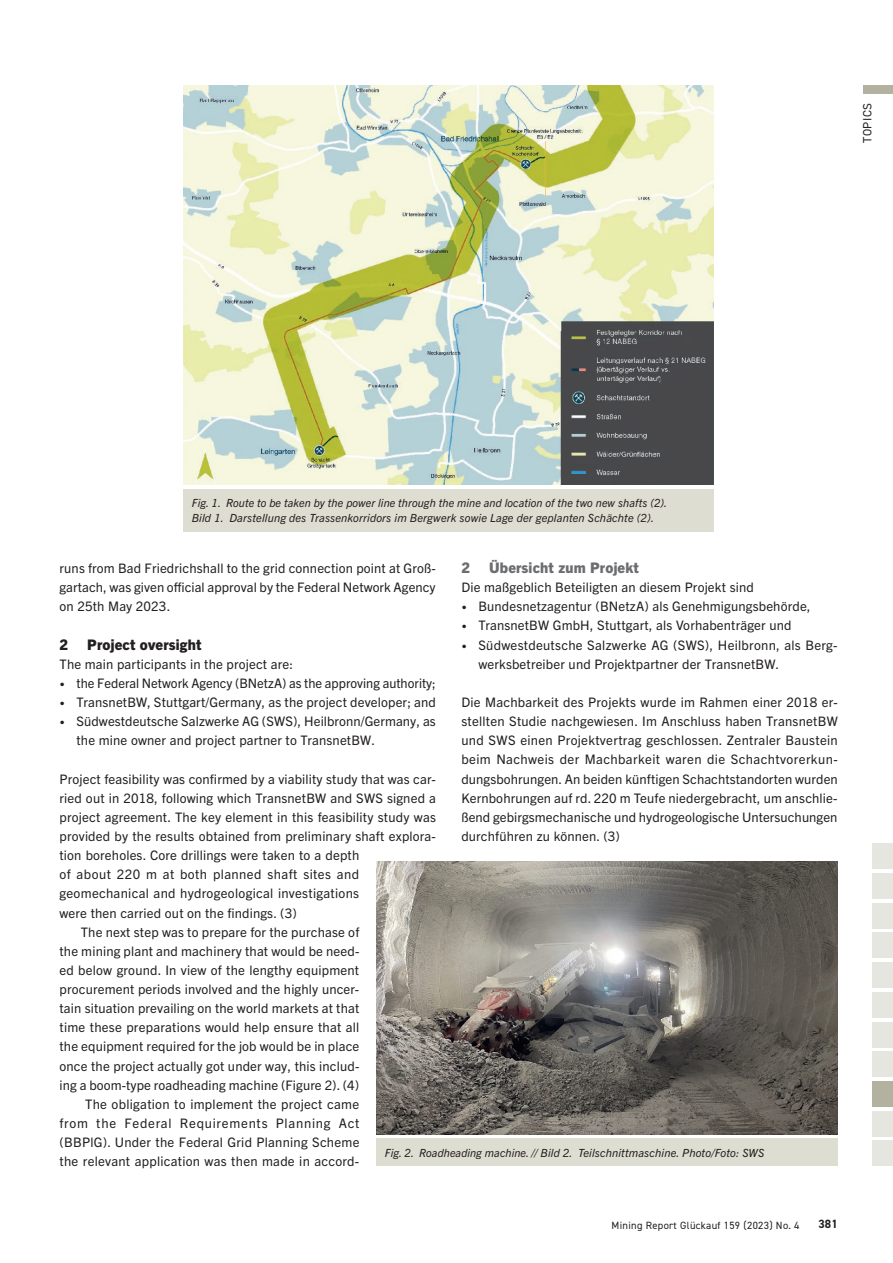
<style>
.page{position:relative;width:893px;height:1263px;background:#fff}
.page>*{position:absolute;margin:0;border:0;box-sizing:border-box;transform-origin:0 0}
.t1{font:800 14.7px "Trade Gothic Next LT Pro";letter-spacing:.01em;color:#6c6d70}
.t2{font:800 14.7px "Trade Gothic Next LT Pro";letter-spacing:.01em;color:#231f20}
.t3{font:13.2px/19.2px "Trade Gothic Next LT Pro";letter-spacing:.01em;color:#231f20}
.t4{font:13.2px "Trade Gothic Next LT Pro";letter-spacing:.035em;color:#231f20}
.t5{font:13.2px "Trade Gothic Next LT Pro";letter-spacing:.055em;color:#231f20}
.t6{font:12px "DIN2014";letter-spacing:.045em;color:#231f20}
.t7{font:700 12px "DIN2014";color:#231f20}
.t8{font:italic 11.25px/15px "Trade Gothic Next LT Pro";letter-spacing:.01em;color:#231f20}
.t9{font:10.5px "DIN2014";letter-spacing:.03em;color:#231f20}
.s1{font-family:"Segoe UI";font-weight:700}
</style>
<div class="page">
<div style="left:863px;top:85px;width:30px;height:9px;background:#b3b2a1"></div>
<div style="left:872px;top:1141px;width:21px;height:25px;background:#e6e6e1"></div>
<div style="left:872px;top:1111px;width:21px;height:26px;background:#e6e6e1"></div>
<div style="left:872px;top:1051px;width:21px;height:26px;background:#e6e6e1"></div>
<div style="left:872px;top:1022px;width:21px;height:25px;background:#e6e6e1"></div>
<div style="left:872px;top:992px;width:21px;height:25px;background:#e6e6e1"></div>
<div style="left:872px;top:962px;width:21px;height:26px;background:#e6e6e1"></div>
<div style="left:872px;top:932px;width:21px;height:26px;background:#e6e6e1"></div>
<div style="left:872px;top:903px;width:21px;height:25px;background:#e6e6e1"></div>
<div style="left:872px;top:873px;width:21px;height:25px;background:#e6e6e1"></div>
<div style="left:872px;top:843px;width:21px;height:26px;background:#e6e6e1"></div>
<div style="left:872px;top:1081px;width:21px;height:26px;background:#b3b2a1"></div>
<img style="left:183px;top:85px;width:531px;height:399px">
<img style="left:376px;top:861px;width:462px;height:273px">
<div style="left:183px;top:489px;width:531px;height:43px;background:#deddd1"></div>
<div style="left:376px;top:1138px;width:462px;height:28px;background:#deddd1"></div>
<p class="t6" style="left:860px;top:143px;width:42px;rotate:-90deg">TOPICS</p>
<p class="t8" style="left:192px;top:495px;width:477px">Fig. 1. Route to be taken by the power line through the mine and location of the two new shafts (2).<br>Bild 1. Darstellung des Trassenkorridors im Bergwerk sowie Lage der geplanten Schächte (2).</p>
<p class="t1" style="left:461px;top:557px;width:10px">2</p>
<p class="t1" style="left:489px;top:557px;width:151px">Übersicht zum Projekt</p>
<p class="t3" style="left:461px;top:577px;width:294px">Die maßgeblich Beteiligten an diesem Projekt sind</p>
<p class="t3" style="left:461px;top:596px;width:351px"><span class="s1">•</span> Bundesnetzagentur (BNetzA) als Genehmigungsbehörde,</p>
<p class="t3" style="left:461px;top:615px;width:332px"><span class="s1">•</span> TransnetBW GmbH, Stuttgart, als Vorhabenträger und</p>
<p class="t3" style="left:478px;top:634px;width:361px;text-indent:-17px"><span class="s1">•</span> Südwestdeutsche Salzwerke AG (SWS), Heilbronn, als Berg&shy;werksbetreiber und Projektpartner der TransnetBW.</p>
<p class="t3" style="left:461px;top:692px;width:378px;text-align:justify">Die Machbarkeit des Projekts wurde im Rahmen einer 2018 er&shy;stellten Studie nachgewiesen. Im Anschluss haben TransnetBW und SWS einen Projektvertrag geschlossen. Zentraler Baustein beim Nachweis der Machbarkeit waren die Schachtvorerkun&shy;dungsbohrungen. An beiden künftigen Schachtstandorten wurden Kernbohrungen auf rd. 220 m Teufe niedergebracht, um anschlie&shy;ßend gebirgsmechanische und hydrogeologische Untersuchungen durchführen zu können. (3)</p>
<p class="t3" style="left:60px;top:558px;width:378px;text-align:justify">runs from Bad Friedrichshall to the grid connection point at Groß&shy;gartach, was given official approval by the Federal Network Agency on 25th May 2023.</p>
<p class="t2" style="left:60px;top:634px;width:10px">2</p>
<p class="t2" style="left:87px;top:634px;width:116px">Project oversight</p>
<p class="t3" style="left:60px;top:653px;width:235px">The main participants in the project are:</p>
<p class="t3" style="left:60px;top:672px;width:378px"><span class="s1">•</span> the Federal Network Agency (BNetzA) as the approving authority;</p>
<p class="t3" style="left:60px;top:692px;width:378px"><span class="s1">•</span> TransnetBW, Stuttgart/Germany, as the project developer; and</p>
<p class="t3" style="left:77px;top:711px;width:361px;text-indent:-17px"><span class="s1">•</span> Südwestdeutsche Salzwerke AG (SWS), Heilbronn/Germany, as the mine owner and project partner to TransnetBW.</p>
<p class="t3" style="left:60px;top:768px;width:378px">Project feasibility was confirmed by a viability study that was car-</p>
<p class="t3" style="left:60px;top:787px;width:378px">ried out in 2018, following which TransnetBW and SWS signed a</p>
<p class="t3" style="left:60px;top:806px;width:378px">project agreement. The key element in this feasibility study was</p>
<p class="t3" style="left:60px;top:826px;width:378px">provided by the results obtained from preliminary shaft explora-</p>
<p class="t3" style="left:60px;top:845px;width:301px">tion boreholes. Core drillings were taken to a depth</p>
<p class="t4" style="left:60px;top:865px;width:301px">of about 220 m at both planned shaft sites and</p>
<p class="t3" style="left:60px;top:883px;width:301px">geomechanical and hydrogeological investigations</p>
<p class="t3" style="left:60px;top:902px;width:239px">were then carried out on the findings. (3)</p>
<p class="t3" style="left:81px;top:921px;width:280px">The next step was to prepare for the purchase of</p>
<p class="t3" style="left:60px;top:940px;width:301px">the mining plant and machinery that would be need-</p>
<p class="t3" style="left:60px;top:960px;width:301px">ed below ground. In view of the lengthy equipment</p>
<p class="t3" style="left:60px;top:979px;width:301px">procurement periods involved and the highly uncer-</p>
<p class="t3" style="left:60px;top:998px;width:301px">tain situation prevailing on the world markets at that</p>
<p class="t3" style="left:60px;top:1017px;width:301px">time these preparations would help ensure that all</p>
<p class="t3" style="left:60px;top:1036px;width:301px">the equipment required for the job would be in place</p>
<p class="t3" style="left:60px;top:1055px;width:301px">once the project actually got under way, this includ-</p>
<p class="t3" style="left:60px;top:1074px;width:301px">ing a boom-type roadheading machine (Figure 2). (4)</p>
<p class="t3" style="left:85px;top:1093px;width:276px">The obligation to implement the project came</p>
<p class="t5" style="left:60px;top:1114px;width:301px">from the Federal Requirements Planning Act</p>
<p class="t3" style="left:60px;top:1132px;width:301px">(BBPlG). Under the Federal Grid Planning Scheme</p>
<p class="t3" style="left:60px;top:1151px;width:301px">the relevant application was then made in accord-</p>
<p class="t8" style="left:385px;top:1144px;width:381px">Fig. 2. Roadheading machine. // Bild 2. Teilschnittmaschine. Photo/Foto: SWS</p>
<p class="t9" style="left:611px;top:1218px;width:189px">Mining Report Glückauf 159 (2023) No. 4</p>
<p class="t7" style="left:818px;top:1216px;width:21px">381</p>
</div>
